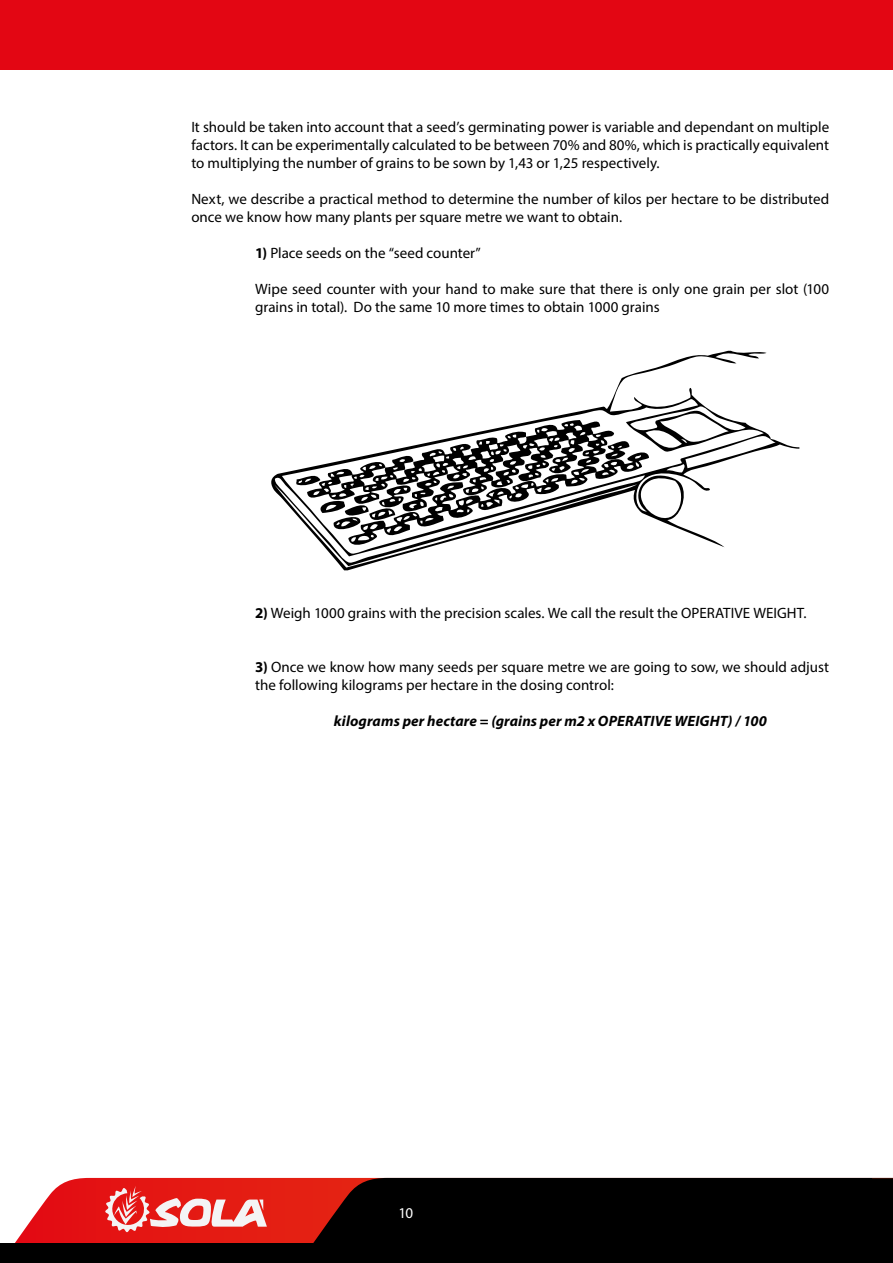
<style>
.page{position:relative;width:893px;height:1263px;background:#fff}
.page>*{position:absolute;margin:0;border:0;box-sizing:border-box;transform-origin:0 0}
.t1{font:15px/18px "Myriad Pro";color:#000}
.t2{font:italic 700 15px "Myriad Pro";letter-spacing:.01em;color:#000}
.t3{font:15px "Myriad Pro";color:#fff}
.s1{font-weight:700}
</style>
<div class="page">
<svg style="left:15px;top:1178px;width:290px;height:65px;background:#e73634"></svg>
<svg style="left:105px;top:1186px;width:162px;height:46px"></svg>
<div style="left:0;top:1243px;width:893px;height:20px;background:#000"></div>
<div style="left:305px;top:1178px;width:588px;height:65px;background:#000"></div>
<div style="left:0;top:0;width:893px;height:70px;background:#e30613"></div>
<svg style="left:271px;top:350px;width:528px;height:220px"></svg>
<svg style="left:307px;top:416px;width:342px;height:135px"></svg>
<svg style="left:604px;top:435px;width:25px;height:29px"></svg>
<svg style="left:296px;top:471px;width:116px;height:65px"></svg>
<p class="t1" style="left:191px;top:118px;width:639px;text-align:justify">It should be taken into account that a seed’s germinating power is variable and dependant on multiple factors. It can be experimentally calculated to be between 70% and 80%, which is practically equivalent to multiplying the number of grains to be sown by 1,43 or 1,25 respectively.</p>
<p class="t1" style="left:191px;top:190px;width:639px">Next, we describe a practical method to determine the number of kilos per hectare to be distributed once we know how many plants per square metre we want to obtain.</p>
<p class="t1" style="left:255px;top:244px;width:227px"><span class="s1">1)</span> Place seeds on the “seed counter”</p>
<p class="t1" style="left:255px;top:280px;width:576px">Wipe seed counter with your hand to make sure that there is only one grain per slot (100 grains in total). Do the same 10 more times to obtain 1000 grains</p>
<p class="t1" style="left:255px;top:604px;width:553px"><span class="s1">2)</span> Weigh 1000 grains with the precision scales. We call the result the OPERATIVE WEIGHT.</p>
<p class="t1" style="left:255px;top:658px;width:575px"><span class="s1">3)</span> Once we know how many seeds per square metre we are going to sow, we should adjust the following kilograms per hectare in the dosing control:</p>
<p class="t2" style="left:334px;top:711px;width:435px">kilograms per hectare = (grains per m2 x OPERATIVE WEIGHT) / 100</p>
<p class="t3" style="left:399px;top:1203px;width:16px">10</p>
</div>
